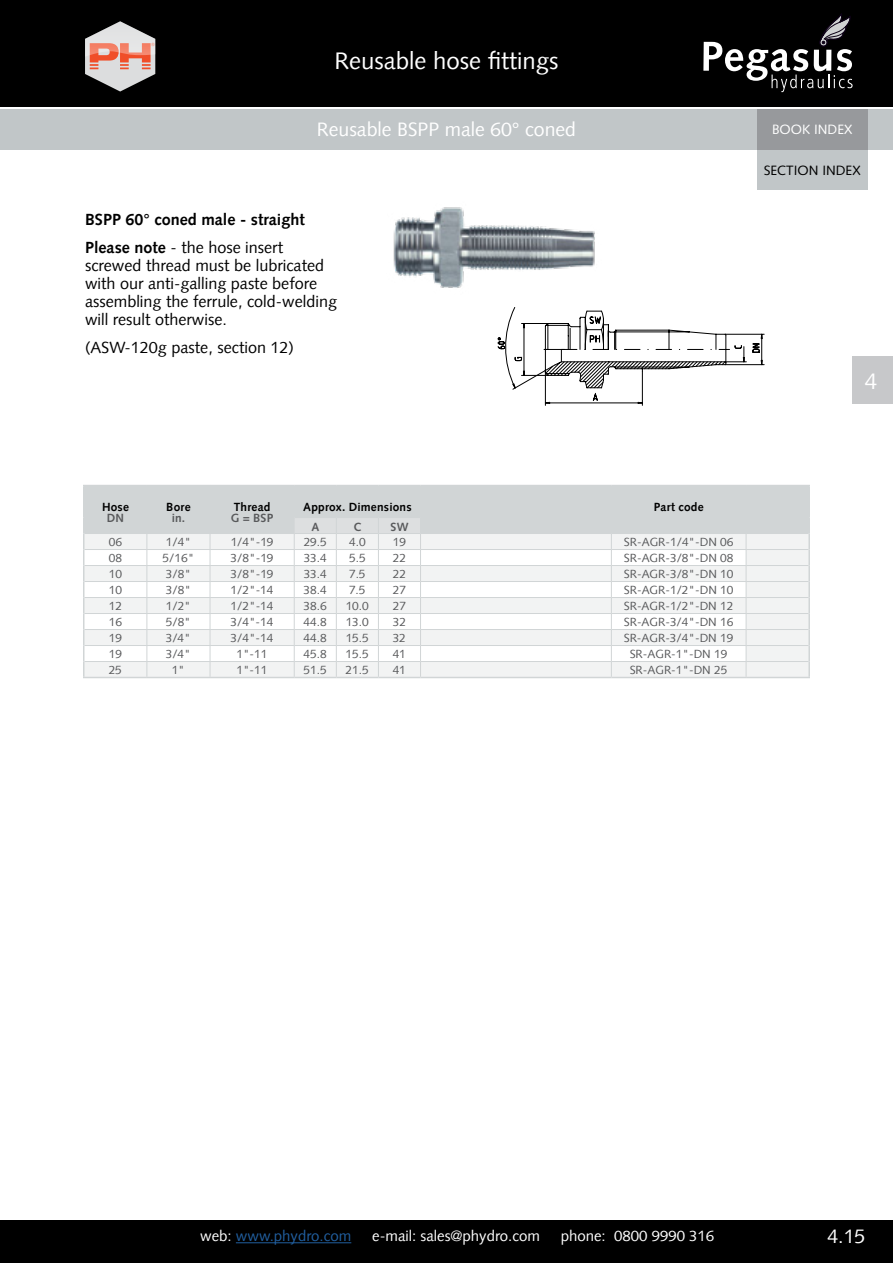
<style>
.page{position:relative;width:893px;height:1263px;background:#fff}
.page>*{position:absolute;margin:0;border:0;box-sizing:border-box;transform-origin:0 0}
.t1{font:24px "Syntax LT";color:#fff}
.t2{font:22.5px "Syntax LT";color:#fff}
.t3{font:19.5px "Syntax LT";color:#fff}
.t4{font:16.2px/18px "Syntax LT";color:#000}
.t5{font:700 16.2px/28.2px "Syntax LT";color:#000}
.t6{font:15px "Syntax LT";color:#fff}
.t7{font:15px "Syntax LT";color:#215e9e}
.t8{font:13.5px "Syntax LT Std";color:#000}
.t9{font:13.5px "Syntax LT Std";color:#fff}
.t10{font:11.85px "Syntax LT";color:#58595b}
.t11{font:700 11.85px "Syntax LT";letter-spacing:.015em;color:#000}
.t12{font:700 11.85px "Syntax";letter-spacing:.02em;color:#58595b}
.s1{font-weight:400}
.s2{color:#fff}
</style>
<div class="page">
<div style="left:0;top:0;width:893px;height:106px;background:#000"></div>
<div style="left:0;top:1220px;width:893px;height:43px;background:#000"></div>
<div style="left:0;top:109px;width:893px;height:41px;background:#c1c6c8"></div>
<hr style="left:236px;top:1242px;width:115px;height:1px;background:#215e9e">
<svg style="left:85px;top:21px;width:70px;height:71px"></svg>
<div style="left:853px;top:356px;width:40px;height:48px;background:#c7c8ca"></div>
<svg style="left:703px;top:13px;width:150px;height:79px"></svg>
<div style="left:757px;top:150px;width:110px;height:40px;background:#c1c6c8"></div>
<div style="left:757px;top:109px;width:110px;height:41px;background:#97999c"></div>
<hr style="left:83px;top:677px;width:64px;height:1px;background:#d1d5d6">
<hr style="left:147px;top:677px;width:63px;height:1px;background:#d1d5d6">
<hr style="left:210px;top:677px;width:84px;height:1px;background:#d1d5d6">
<hr style="left:294px;top:677px;width:42px;height:1px;background:#d1d5d6">
<hr style="left:336px;top:677px;width:42px;height:1px;background:#d1d5d6">
<hr style="left:378px;top:677px;width:42px;height:1px;background:#d1d5d6">
<hr style="left:420px;top:677px;width:191px;height:1px;background:#d1d5d6">
<hr style="left:611px;top:677px;width:135px;height:1px;background:#d1d5d6">
<hr style="left:746px;top:677px;width:64px;height:1px;background:#d1d5d6">
<svg style="left:83px;top:485px;width:727px;height:192px"></svg>
<img style="left:393px;top:207px;width:202px;height:81px">
<hr style="left:642px;top:371px;width:1px;height:34px;background:#000">
<hr style="left:545px;top:370px;width:1px;height:35px;background:#000">
<hr style="left:761px;top:334px;width:1px;height:31px;background:#000">
<hr style="left:725px;top:334px;width:39px;height:1px;background:#000">
<hr style="left:725px;top:364px;width:39px;height:1px;background:#000">
<svg style="left:752px;top:334px;width:11px;height:19px"></svg>
<svg style="left:498px;top:307px;width:248px;height:97px"></svg>
<h1 class="t1" style="left:334px;top:47px;width:226px">Reusable hose fittings</h1>
<h3 class="t3" style="left:317px;top:118px;width:261px">Reusable BSPP male 60° coned</h3>
<p class="t9" style="left:772px;top:122px;width:82px">BOOK INDEX</p>
<h3 class="t5" style="left:85px;top:205px;width:221px">BSPP 60° coned male - straight<br>Please note <span class="s1">- the hose insert</span></h3>
<h3 class="t4" style="left:85px;top:256px;width:254px">screwed thread must be lubricated with our anti-galling paste before assembling the ferrule, cold-welding will result otherwise.</h3>
<h3 class="t4" style="left:85px;top:339px;width:210px">(ASW-120g paste, section 12)</h3>
<p class="t8" style="left:764px;top:162px;width:98px">SECTION INDEX</p>
<h2 class="t2" style="left:865px;top:367px;width:14px">4</h2>
<p class="t11" style="left:102px;top:500px;width:28px">Hose</p>
<p class="t12" style="left:107px;top:511px;width:19px">DN</p>
<p class="t11" style="left:166px;top:500px;width:26px">Bore</p>
<p class="t12" style="left:172px;top:511px;width:15px">in.</p>
<p class="t11" style="left:234px;top:500px;width:38px">Thread</p>
<p class="t12" style="left:231px;top:511px;width:44px">G = BSP</p>
<p class="t11" style="left:303px;top:500px;width:110px">Approx. Dimensions</p>
<p class="t11" style="left:654px;top:500px;width:51px">Part code</p>
<p class="t12" style="left:311px;top:520px;width:9px">A</p>
<p class="t12" style="left:353px;top:520px;width:9px">C</p>
<p class="t12" style="left:390px;top:520px;width:20px">SW</p>
<p class="t10" style="left:109px;top:535px;width:15px">06</p>
<p class="t10" style="left:166px;top:535px;width:27px">1/4"</p>
<p class="t10" style="left:231px;top:535px;width:44px">1/4"-19</p>
<p class="t10" style="left:304px;top:535px;width:25px">29.5</p>
<p class="t10" style="left:349px;top:535px;width:18px">4.0</p>
<p class="t10" style="left:393px;top:535px;width:15px">19</p>
<p class="t10" style="left:624px;top:535px;width:111px">SR-AGR-1/4"-DN 06</p>
<p class="t10" style="left:109px;top:551px;width:15px">08</p>
<p class="t10" style="left:163px;top:551px;width:33px">5/16"</p>
<p class="t10" style="left:231px;top:551px;width:44px">3/8"-19</p>
<p class="t10" style="left:304px;top:551px;width:25px">33.4</p>
<p class="t10" style="left:349px;top:551px;width:18px">5.5</p>
<p class="t10" style="left:393px;top:551px;width:15px">22</p>
<p class="t10" style="left:624px;top:551px;width:111px">SR-AGR-3/8"-DN 08</p>
<p class="t10" style="left:109px;top:567px;width:15px">10</p>
<p class="t10" style="left:166px;top:567px;width:27px">3/8"</p>
<p class="t10" style="left:231px;top:567px;width:44px">3/8"-19</p>
<p class="t10" style="left:304px;top:567px;width:25px">33.4</p>
<p class="t10" style="left:349px;top:567px;width:18px">7.5</p>
<p class="t10" style="left:393px;top:567px;width:15px">22</p>
<p class="t10" style="left:624px;top:567px;width:111px">SR-AGR-3/8"-DN 10</p>
<p class="t10" style="left:109px;top:583px;width:15px">10</p>
<p class="t10" style="left:166px;top:583px;width:27px">3/8"</p>
<p class="t10" style="left:231px;top:583px;width:44px">1/2"-14</p>
<p class="t10" style="left:304px;top:583px;width:25px">38.4</p>
<p class="t10" style="left:349px;top:583px;width:18px">7.5</p>
<p class="t10" style="left:393px;top:583px;width:15px">27</p>
<p class="t10" style="left:624px;top:583px;width:111px">SR-AGR-1/2"-DN 10</p>
<p class="t10" style="left:109px;top:599px;width:15px">12</p>
<p class="t10" style="left:166px;top:599px;width:27px">1/2"</p>
<p class="t10" style="left:231px;top:599px;width:44px">1/2"-14</p>
<p class="t10" style="left:304px;top:599px;width:25px">38.6</p>
<p class="t10" style="left:346px;top:599px;width:25px">10.0</p>
<p class="t10" style="left:393px;top:599px;width:15px">27</p>
<p class="t10" style="left:624px;top:599px;width:111px">SR-AGR-1/2"-DN 12</p>
<p class="t10" style="left:109px;top:615px;width:15px">16</p>
<p class="t10" style="left:166px;top:615px;width:27px">5/8"</p>
<p class="t10" style="left:231px;top:615px;width:44px">3/4"-14</p>
<p class="t10" style="left:304px;top:615px;width:25px">44.8</p>
<p class="t10" style="left:346px;top:615px;width:25px">13.0</p>
<p class="t10" style="left:393px;top:615px;width:15px">32</p>
<p class="t10" style="left:624px;top:615px;width:111px">SR-AGR-3/4"-DN 16</p>
<p class="t10" style="left:109px;top:631px;width:15px">19</p>
<p class="t10" style="left:166px;top:631px;width:27px">3/4"</p>
<p class="t10" style="left:231px;top:631px;width:44px">3/4"-14</p>
<p class="t10" style="left:304px;top:631px;width:25px">44.8</p>
<p class="t10" style="left:346px;top:631px;width:25px">15.5</p>
<p class="t10" style="left:393px;top:631px;width:15px">32</p>
<p class="t10" style="left:624px;top:631px;width:111px">SR-AGR-3/4"-DN 19</p>
<p class="t10" style="left:109px;top:647px;width:15px">19</p>
<p class="t10" style="left:166px;top:647px;width:27px">3/4"</p>
<p class="t10" style="left:236px;top:647px;width:33px">1"-11</p>
<p class="t10" style="left:304px;top:647px;width:25px">45.8</p>
<p class="t10" style="left:346px;top:647px;width:25px">15.5</p>
<p class="t10" style="left:393px;top:647px;width:15px">41</p>
<p class="t10" style="left:630px;top:647px;width:99px">SR-AGR-1"-DN 19</p>
<p class="t10" style="left:109px;top:662px;width:15px">25</p>
<p class="t10" style="left:172px;top:662px;width:15px">1"</p>
<p class="t10" style="left:236px;top:662px;width:33px">1"-11</p>
<p class="t10" style="left:304px;top:662px;width:25px">51.5</p>
<p class="t10" style="left:346px;top:662px;width:25px">21.5</p>
<p class="t10" style="left:393px;top:662px;width:15px">41</p>
<p class="t10" style="left:630px;top:662px;width:99px">SR-AGR-1"-DN 25</p>
<p class="t7" style="left:200px;top:1227px;width:153px"><span class="s2">web:</span> www.phydro.com</p>
<p class="t6" style="left:372px;top:1227px;width:169px">e-mail: sales@phydro.com</p>
<p class="t6" style="left:561px;top:1227px;width:155px">phone: 0800 9990 316</p>
<h3 class="t3" style="left:827px;top:1225px;width:39px">4.15</h3>
</div>
